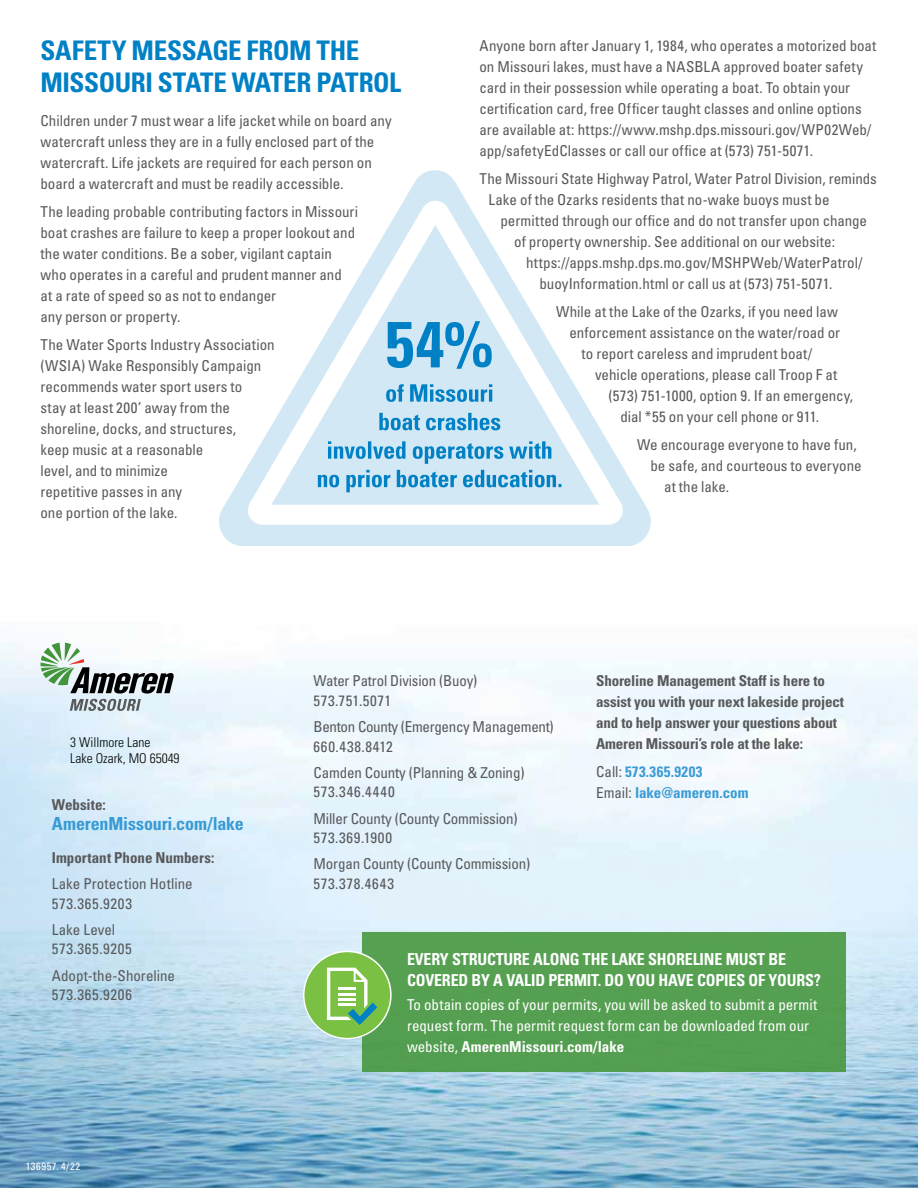
<style>
.page{position:relative;width:918px;height:1188px;background:#fff}
.page>*{position:absolute;margin:0;border:0;box-sizing:border-box;transform-origin:0 0}
.t1{font:700 condensed 27px/31.5px "Univers LT Std";letter-spacing:-.015em;color:#0081c6}
.t2{font:700 condensed 18px "Univers LT Std";letter-spacing:-.01em;color:#399bd4}
.t3{font:700 condensed 16.5px/21px "Univers LT Std";letter-spacing:-.01em;color:#fff}
.t4{font:condensed 15px/21px "Univers LT Std";color:#58595b}
.t5{font:700 condensed 15px/21px "Univers LT Std";letter-spacing:-.01em;color:#58595b}
.t6{font:condensed 15px/21px "Univers LT Std";color:#fff}
.t7{font:condensed 15px/19.5px "Univers LT Std";letter-spacing:-.02em;color:#58595b}
.t8{font:700 condensed 15px/21px "Univers LT Std";letter-spacing:.005em;color:#399bd4}
.t9{font:condensed 15px/19.5px "Univers LT Std";letter-spacing:.035em;color:#58595b}
.t10{font:300 condensed 13.5px/16.5px "Univers LT Std";color:#000}
.t11{font:condensed 10.5px "Univers LT Std";letter-spacing:.06em;color:#fff}
.s1{font-weight:400;color:#58595b}
.s2{font-weight:700}
</style>
<div class="page">
<svg style="left:219px;top:170px;width:432px;height:376px"></svg>
<svg style="left:248px;top:201px;width:375px;height:324px"></svg>
<img style="left:0;top:642px;width:918px;height:546px">
<svg style="left:40px;top:643px;width:134px;height:67px"></svg>
<hr style="left:83px;top:189px;width:165px;height:1px;background:#fff">
<div style="left:362px;top:932px;width:484px;height:140px;background:#559f51"></div>
<svg style="left:303px;top:951px;width:89px;height:88px"></svg>
<div style="left:304px;top:952px;width:86px;height:86px;background:#7ac143;border-radius:50%"></div>
<svg style="left:327px;top:968px;width:50px;height:57px"></svg>
<svg style="left:318px;top:470px;width:243px;height:22px;background:#8fc7e5"></svg>
<svg style="left:328px;top:441px;width:223px;height:23px;background:#8fc7e5"></svg>
<svg style="left:379px;top:413px;width:121px;height:17px;background:#79bce0"></svg>
<svg style="left:386px;top:384px;width:106px;height:18px;background:#76badf"></svg>
<svg style="left:387px;top:321px;width:105px;height:48px;background:#72b9df"></svg>
<h1 class="t1" style="left:40px;top:35px;width:362px">SAFETY MESSAGE FROM THE<br>MISSOURI STATE WATER PATROL</h1>
<p class="t4" style="left:40px;top:110px;width:353px">Children under 7 must wear a life jacket while on board any watercraft unless they are in a fully enclosed part of the watercraft. Life jackets are required for each person on board a watercraft and must be readily accessible.</p>
<p class="t4" style="left:40px;top:201px;width:319px">The leading probable contributing factors in Missouri boat crashes are failure to keep a proper lookout and the water conditions. Be a sober, vigilant captain who operates in a careful and prudent manner and<br>at a rate of speed so as not to endanger<br>any person or property.</p>
<p class="t4" style="left:40px;top:334px;width:236px">The Water Sports Industry Association (WSIA) Wake Responsibly Campaign recommends water sport users to<br>stay at least 200’ away from the shoreline, docks, and structures,<br>keep music at a reasonable<br>level, and to minimize<br>repetitive passes in any<br>one portion of the lake.</p>
<p class="t4" style="left:480px;top:35px;width:398px">Anyone born after January 1, 1984, who operates a motorized boat on Missouri lakes, must have a NASBLA approved boater safety card in their possession while operating a boat. To obtain your certification card, free Officer taught classes and online options are available at: https://www.mshp.dps.missouri.gov/WP02Web/ app/safetyEdClasses or call our office at (573) 751-5071.</p>
<p class="t4" style="left:489px;top:168px;width:390px;text-indent:-9px">The Missouri State Highway Patrol, Water Patrol Division, reminds<br>Lake of the Ozarks residents that no-wake buoys must be</p>
<p class="t4" style="left:514px;top:210px;width:355px;text-indent:-14px">permitted through our office and do not transfer upon change of property ownership. See additional on our website:</p>
<p class="t4" style="left:540px;top:252px;width:325px;text-indent:-14px">https://apps.mshp.dps.mo.gov/MSHPWeb/WaterPatrol/ buoyInformation.html or call us at (573) 751-5071.</p>
<p class="t4" style="left:556px;top:301px;width:283px">While at the Lake of the Ozarks, if you need law</p>
<p class="t4" style="left:570px;top:322px;width:272px">enforcement assistance on the water/road or</p>
<p class="t4" style="left:582px;top:343px;width:232px">to report careless and imprudent boat/</p>
<p class="t4" style="left:595px;top:364px;width:244px">vehicle operations, please call Troop F at</p>
<p class="t4" style="left:609px;top:385px;width:246px">(573) 751-1000, option 9. If an emergency,</p>
<p class="t4" style="left:621px;top:406px;width:200px">dial *55 on your cell phone or 911.</p>
<p class="t4" style="left:637px;top:434px;width:221px">We encourage everyone to have fun,</p>
<p class="t4" style="left:651px;top:455px;width:213px">be safe, and courteous to everyone</p>
<p class="t4" style="left:664px;top:476px;width:67px">at the lake.</p>
<p class="t10" style="left:70px;top:734px;width:111px">3 Willmore Lane<br>Lake Ozark, MO 65049</p>
<p class="t5" style="left:52px;top:794px;width:56px">Website:</p>
<p class="t2" style="left:52px;top:812px;width:193px">AmerenMissouri.com/lake</p>
<p class="t5" style="left:52px;top:847px;width:164px">Important Phone Numbers:</p>
<p class="t4" style="left:52px;top:874px;width:142px;line-height:19.5px">Lake Protection Hotline<br>573.365.9203</p>
<p class="t9" style="left:52px;top:920px;width:81px">Lake Level<br>573.365.9205</p>
<p class="t4" style="left:52px;top:965px;width:125px;line-height:19.5px">Adopt-the-Shoreline<br>573.365.9206</p>
<p class="t11" style="left:26px;top:1159px;width:56px">136957. 4/22</p>
<p class="t4" style="left:314px;top:671px;width:165px;line-height:19.5px">Water Patrol Division (Buoy)<br>573.751.5071</p>
<p class="t7" style="left:314px;top:717px;width:242px">Benton County (Emergency Management)<br>660.438.8412</p>
<p class="t4" style="left:314px;top:763px;width:213px;line-height:19.5px">Camden County (Planning &amp; Zoning)<br>573.346.4440</p>
<p class="t4" style="left:314px;top:808px;width:206px;line-height:19.5px">Miller County (County Commission)<br>573.369.1900</p>
<p class="t4" style="left:314px;top:854px;width:218px;line-height:19.5px">Morgan County (County Commission)<br>573.378.4643</p>
<p class="t5" style="left:596px;top:671px;width:249px">Shoreline Management Staff is here to assist you with your next lakeside project and to help answer your questions about Ameren Missouri’s role at the lake:</p>
<p class="t8" style="left:596px;top:761px;width:154px"><span class="s1">Call:</span> 573.365.9203<br><span class="s1">Email:</span> lake@ameren.com</p>
<p class="t3" style="left:407px;top:949px;width:416px">EVERY STRUCTURE ALONG THE LAKE SHORELINE MUST BE<br>COVERED BY A VALID PERMIT. DO YOU HAVE COPIES OF YOURS?</p>
<p class="t6" style="left:407px;top:994px;width:412px">To obtain copies of your permits, you will be asked to submit a permit request form. The permit request form can be downloaded from our website, <span class="s2">AmerenMissouri.com/lake</span></p>
</div>
